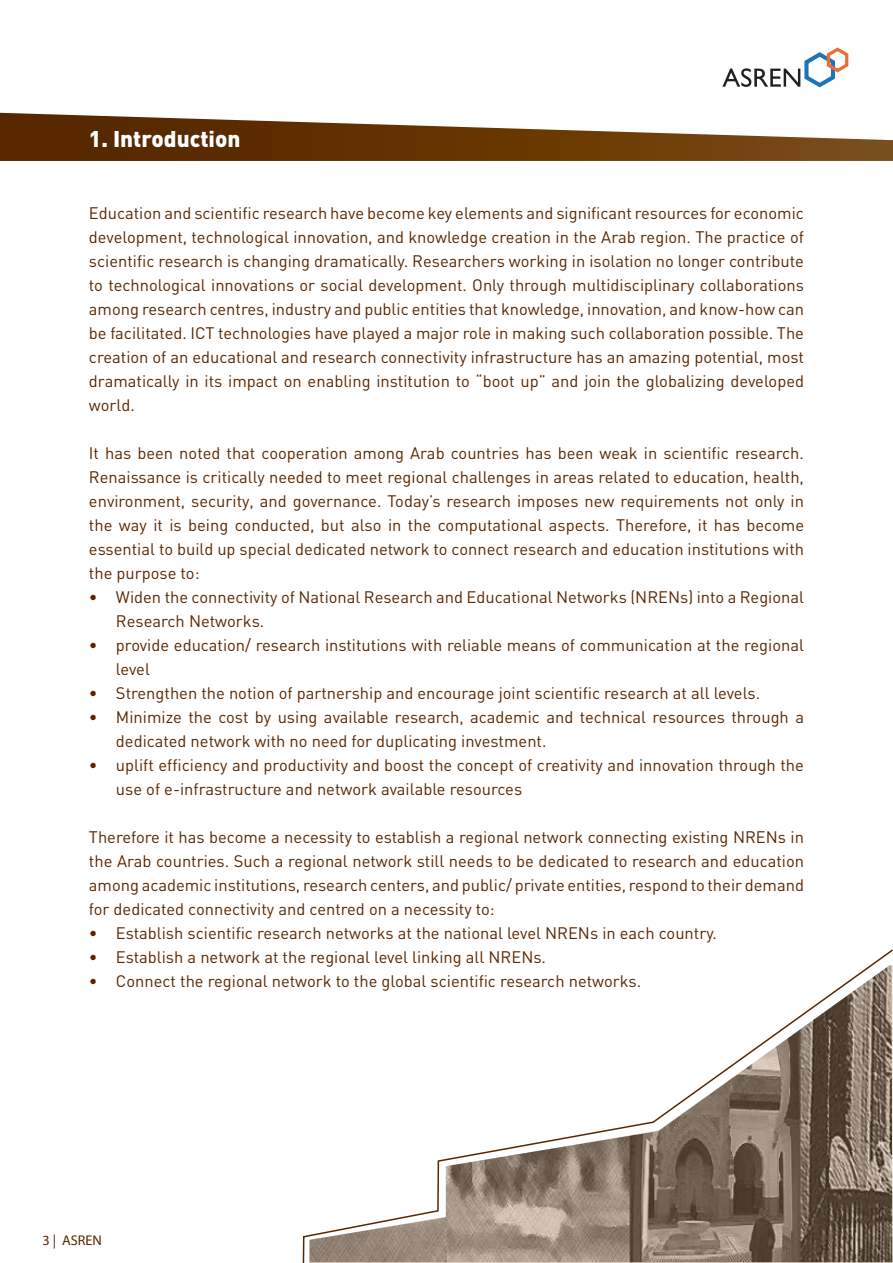
<style>
.page{position:relative;width:893px;height:1263px;background:#fff}
.page>*{position:absolute;margin:0;border:0;box-sizing:border-box;transform-origin:0 0}
.t1{font:900 22.5px "DIN";color:#fff}
.t2{font:16.5px/24px "DIN";color:#582700}
.t3{font:14.1px "Myriad";color:#582700}
</style>
<div class="page">
<svg style="left:302px;top:949px;width:591px;height:314px"></svg>
<svg style="left:0;top:113px;width:893px;height:48px"></svg>
<svg style="left:722px;top:47px;width:127px;height:41px"></svg>
<h1 class="t1" style="left:89px;top:124px;width:153px">1. Introduction</h1>
<p class="t2" style="left:89px;top:201px;width:717px;text-align:justify">Education and scientific research have become key elements and significant resources for economic development, technological innovation, and knowledge creation in the Arab region. The practice of scientific research is changing dramatically. Researchers working in isolation no longer contribute to technological innovations or social development. Only through multidisciplinary collaborations among research centres, industry and public entities that knowledge, innovation, and know-how can be facilitated. ICT technologies have played a major role in making such collaboration possible. The creation of an educational and research connectivity infrastructure has an amazing potential, most dramatically in its impact on enabling institution to “boot up” and join the globalizing developed world.</p>
<p class="t2" style="left:89px;top:441px;width:717px;text-align:justify">It has been noted that cooperation among Arab countries has been weak in scientific research.<br>Renaissance is critically needed to meet regional challenges in areas related to education, health, environment, security, and governance. Today’s research imposes new requirements not only in the way it is being conducted, but also in the computational aspects. Therefore, it has become essential to build up special dedicated network to connect research and education institutions with the purpose to:</p>
<p class="t2" style="left:116px;top:585px;width:690px;text-indent:-27px">• Widen the connectivity of National Research and Educational Networks (NRENs) into a Regional<br>Research Networks.</p>
<p class="t2" style="left:116px;top:633px;width:690px;text-indent:-27px">• provide education/ research institutions with reliable means of communication at the regional level</p>
<p class="t2" style="left:89px;top:681px;width:673px">• Strengthen the notion of partnership and encourage joint scientific research at all levels.</p>
<p class="t2" style="left:116px;top:705px;width:689px;text-indent:-27px">• Minimize the cost by using available research, academic and technical resources through a dedicated network with no need for duplicating investment.</p>
<p class="t2" style="left:116px;top:753px;width:689px;text-indent:-27px">• uplift efficiency and productivity and boost the concept of creativity and innovation through the use of e-infrastructure and network available resources</p>
<p class="t2" style="left:89px;top:825px;width:717px;text-align:justify">Therefore it has become a necessity to establish a regional network connecting existing NRENs in the Arab countries. Such a regional network still needs to be dedicated to research and education among academic institutions, research centers, and public/ private entities, respond to their demand for dedicated connectivity and centred on a necessity to:</p>
<p class="t2" style="left:89px;top:921px;width:630px">• Establish scientific research networks at the national level NRENs in each country.</p>
<p class="t2" style="left:89px;top:945px;width:459px">• Establish a network at the regional level linking all NRENs.</p>
<p class="t2" style="left:89px;top:969px;width:554px">• Connect the regional network to the global scientific research networks.</p>
<p class="t3" style="left:42px;top:1233px;width:61px">3 | ASREN</p>
</div>
